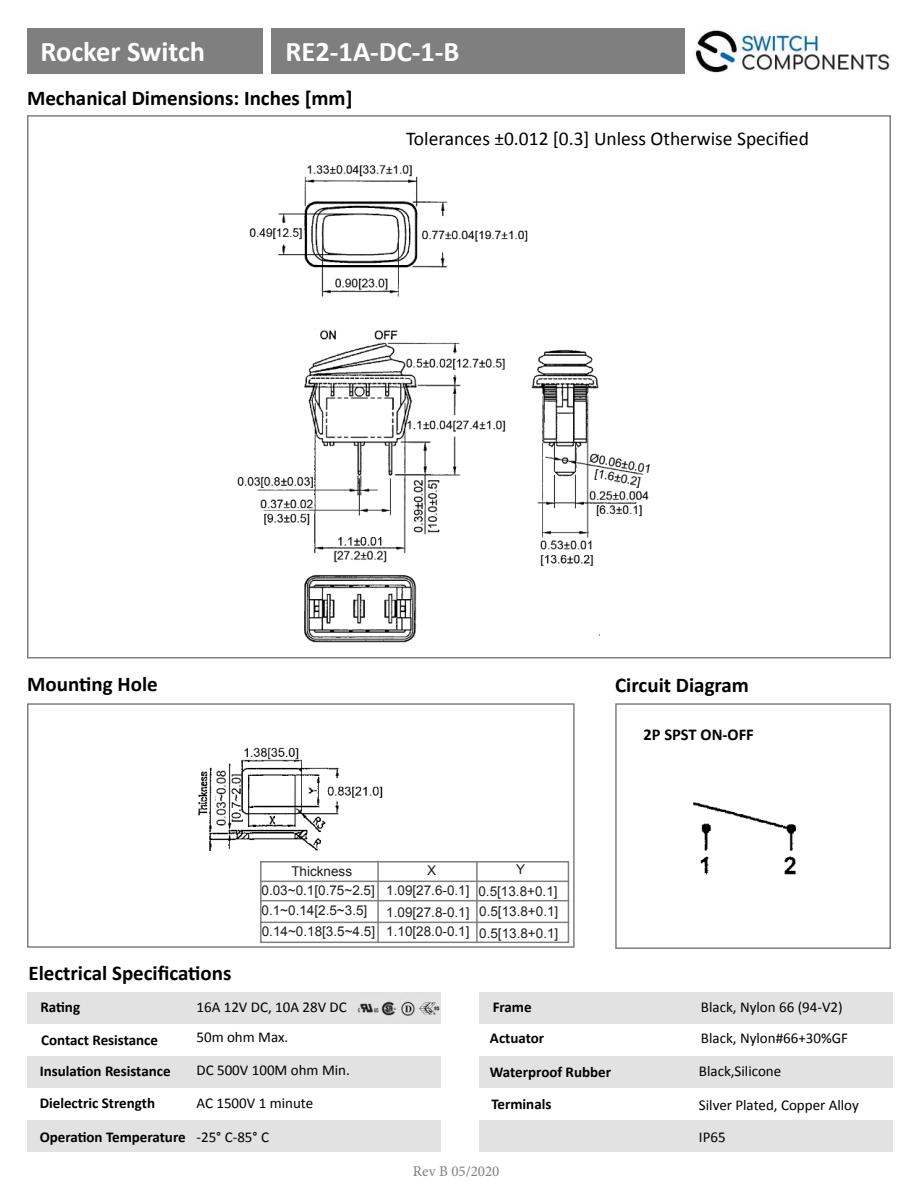
<style>
.page{position:relative;width:918px;height:1188px;background:#fff}
.page>*{position:absolute;margin:0;border:0;box-sizing:border-box;transform-origin:0 0}
.t1{font:700 28.5px "Calibri";color:#fff}
.t2{font:700 21px "Calibri";color:#000}
.t3{font:19.5px "Calibri";color:#000}
.t4{font:700 16.5px "Calibri";color:#000}
.t5{font:15px/31.8px "Calibri";color:#000}
.t6{font:700 15px "Calibri";color:#000}
.t7{font:15px "Minion Pro";color:#7f7f7f}
.t8{font:13.5px/21px "Arial";color:#221f1f}
</style>
<div class="page">
<img style="left:695px;top:30px;width:196px;height:43px">
<div style="left:27px;top:29px;width:236px;height:45px;background:#7f7f7f"></div>
<div style="left:27px;top:703px;width:548px;height:245px;border:2px solid #7f7f7f"></div>
<div style="left:615px;top:703px;width:276px;height:246px;border:2px solid #7f7f7f"></div>
<div style="left:27px;top:992px;width:414px;height:31px;background:#e2e2e2"></div>
<div style="left:479px;top:992px;width:414px;height:31px;background:#e2e2e2"></div>
<div style="left:27px;top:1056px;width:414px;height:32px;background:#e2e2e2"></div>
<div style="left:479px;top:1056px;width:414px;height:32px;background:#e2e2e2"></div>
<div style="left:27px;top:1120px;width:414px;height:32px;background:#e2e2e2"></div>
<div style="left:479px;top:1120px;width:414px;height:32px;background:#e2e2e2"></div>
<div style="left:271px;top:28px;width:414px;height:46px;background:#7f7f7f"></div>
<img style="left:357px;top:1001px;width:83px;height:15px">
<hr style="left:260px;top:881px;width:309px;height:1px;background:#7f7f7f">
<hr style="left:260px;top:900px;width:309px;height:1px;background:#7f7f7f">
<hr style="left:260px;top:922px;width:309px;height:1px;background:#7f7f7f">
<hr style="left:377px;top:861px;width:2px;height:82px;background:#7f7f7f">
<hr style="left:476px;top:861px;width:2px;height:82px;background:#7f7f7f">
<img style="left:693px;top:802px;width:104px;height:73px">
<img style="left:197px;top:747px;width:186px;height:103px">
<div style="left:260px;top:861px;width:309px;height:82px;border:2px solid #7f7f7f"></div>
<img style="left:237px;top:164px;width:413px;height:479px">
<h1 class="t1" style="left:40px;top:31px;width:166px">Rocker Switch</h1>
<h1 class="t1" style="left:286px;top:31px;width:176px">RE2-1A-DC-1-B</h1>
<h2 class="t2" style="left:27px;top:91px;width:327px">Mechanical Dimensions: Inches [mm]</h2>
<h3 class="t3" style="left:406px;top:126px;width:404px">Tolerances ±0.012 [0.3] Unless Otherwise Speci昀椀ed</h3>
<h2 class="t2" style="left:27px;top:669px;width:132px">Moun琀椀ng Hole</h2>
<h2 class="t2" style="left:615px;top:671px;width:135px">Circuit Diagram</h2>
<h2 class="t2" style="left:28px;top:958px;width:205px">Electrical Speci昀椀ca琀椀ons</h2>
<p class="t8" style="left:291px;top:862px;width:62px">Thickness</p>
<p class="t8" style="left:427px;top:861px;width:11px">X</p>
<p class="t8" style="left:516px;top:860px;width:11px">Y</p>
<p class="t8" style="left:262px;top:881px;width:115px">0.03~0.1[0.75~2.5]</p>
<p class="t8" style="left:262px;top:901px;width:115px">0.1~0.14[2.5~3.5]<br>0.14~0.18[3.5~4.5]</p>
<p class="t8" style="left:386px;top:880px;width:173px;line-height:21.9px">1.09[27.6-0.1] 0.5[13.8+0.1]<br>1.09[27.8-0.1]</p>
<p class="t8" style="left:386px;top:922px;width:85px">1.10[28.0-0.1]</p>
<p class="t8" style="left:479px;top:902px;width:81px">0.5[13.8+0.1]</p>
<p class="t8" style="left:479px;top:924px;width:81px">0.5[13.8+0.1]</p>
<p class="t4" style="left:644px;top:728px;width:112px">2P SPST ON-OFF</p>
<p class="t5" style="left:196px;top:990px;width:152px">16A 12V DC, 10A 28V DC</p>
<p class="t5" style="left:701px;top:990px;width:149px">Black, Nylon 66 (94-V2)<br>Black, Nylon#66+30%GF</p>
<p class="t6" style="left:40px;top:996px;width:41px">Ra琀椀ng</p>
<p class="t6" style="left:493px;top:1001px;width:41px">Frame</p>
<p class="t6" style="left:41px;top:1029px;width:118px">Contact Resistance</p>
<p class="t5" style="left:196px;top:1021px;width:93px">50m ohm Max.</p>
<p class="t6" style="left:490px;top:1028px;width:56px">Actuator</p>
<p class="t5" style="left:196px;top:1053px;width:155px">DC 500V 100M ohm Min.</p>
<p class="t5" style="left:699px;top:1054px;width:84px">Black,Silicone</p>
<p class="t6" style="left:40px;top:1061px;width:132px">Insula琀椀on Resistance</p>
<p class="t6" style="left:490px;top:1062px;width:123px">Waterproof Rubber</p>
<p class="t6" style="left:40px;top:1093px;width:117px">Dielectric Strength</p>
<p class="t6" style="left:40px;top:1126px;width:148px">Opera琀椀on Temperature</p>
<p class="t6" style="left:491px;top:1098px;width:62px">Terminals</p>
<p class="t5" style="left:196px;top:1087px;width:118px">AC 1500V 1 minute</p>
<p class="t5" style="left:196px;top:1120px;width:74px">-25° C-85° C</p>
<p class="t5" style="left:699px;top:1089px;width:162px">Silver Plated, Copper Alloy<br>IP65</p>
<p class="t7" style="left:413px;top:1162px;width:88px">Rev B 05/2020</p>
</div>
